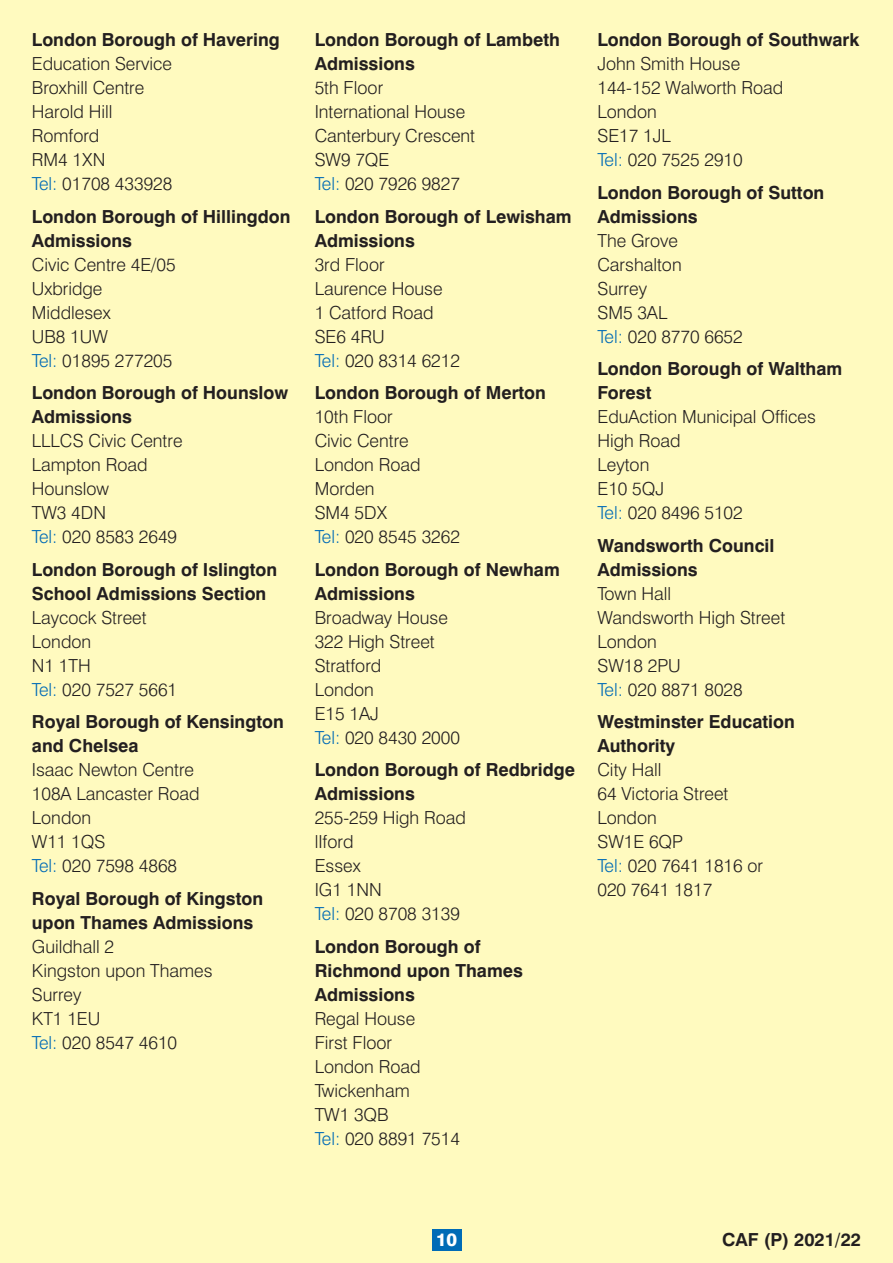
<style>
.page{position:relative;width:893px;height:1263px;background:#fffabf}
.page>*{position:absolute;margin:0;border:0;box-sizing:border-box;transform-origin:0 0}
.FORM_-_addresses{font:300 18px/24px "Swiss 721 BT";color:#231f20}
.FORM_-_addresses-2{font:700 18px/24px "Swiss 721 BT";color:#231f20}
.t1{font:800 18px "Swiss 721 BT";color:#fff}
.s1{font-weight:700}
.s2{color:#006bb6}
.s3{font-weight:300}
.s4{font-weight:300;color:#006bb6}
</style>
<div class="page">
<div style="left:432px;top:1229px;width:29px;height:21px;background:#006bb6"></div>
<p class="FORM_-_addresses" style="left:32px;top:28px;width:249px"><span class="s1">London Borough of Havering<br></span>Education Service<br>Broxhill Centre<br>Harold Hill<br>Romford<br>RM4 1XN<br><span class="s2">Tel:</span> 01708 433928</p>
<p class="FORM_-_addresses" style="left:32px;top:204px;width:260px"><span class="s1">London Borough of Hillingdon<br>Admissions<br></span>Civic Centre 4E/05<br>Uxbridge<br>Middlesex<br>UB8 1UW<br><span class="s2">Tel:</span> 01895 277205</p>
<p class="FORM_-_addresses" style="left:32px;top:381px;width:258px"><span class="s1">London Borough of Hounslow<br>Admissions<br></span>LLLCS Civic Centre<br>Lampton Road<br>Hounslow<br>TW3 4DN<br><span class="s2">Tel:</span> 020 8583 2649</p>
<p class="FORM_-_addresses-2" style="left:32px;top:557px;width:247px">London Borough of Islington<br>School Admissions Section<br><span class="s3">Laycock Street<br>London<br>N1 1TH<br></span><span class="s4">Tel:</span> <span class="s3">020 7527 5661</span></p>
<p class="FORM_-_addresses" style="left:32px;top:710px;width:253px"><span class="s1">Royal Borough of Kensington and Chelsea<br></span>Isaac Newton Centre<br>108A Lancaster Road<br>London<br>W11 1QS<br><span class="s2">Tel:</span> 020 7598 4868</p>
<p class="FORM_-_addresses" style="left:32px;top:886px;width:233px"><span class="s1">Royal Borough of Kingston upon Thames Admissions<br></span>Guildhall 2<br>Kingston upon Thames<br>Surrey<br>KT1 1EU<br><span class="s2">Tel:</span> 020 8547 4610</p>
<p class="FORM_-_addresses" style="left:315px;top:28px;width:247px"><span class="s1">London Borough of Lambeth<br>Admissions<br></span>5th Floor<br>International House<br>Canterbury Crescent<br>SW9 7QE<br><span class="s2">Tel:</span> 020 7926 9827</p>
<p class="FORM_-_addresses" style="left:315px;top:204px;width:258px"><span class="s1">London Borough of Lewisham<br>Admissions<br></span>3rd Floor<br>Laurence House<br>1 Catford Road<br>SE6 4RU<br><span class="s2">Tel:</span> 020 8314 6212</p>
<p class="FORM_-_addresses" style="left:315px;top:381px;width:233px"><span class="s1">London Borough of Merton<br></span>10th Floor<br>Civic Centre<br>London Road<br>Morden<br>SM4 5DX<br><span class="s2">Tel:</span> 020 8545 3262</p>
<p class="FORM_-_addresses" style="left:315px;top:557px;width:247px"><span class="s1">London Borough of Newham<br>Admissions<br></span>Broadway House<br>322 High Street<br>Stratford<br>London<br>E15 1AJ<br><span class="s2">Tel:</span> 020 8430 2000</p>
<p class="FORM_-_addresses" style="left:315px;top:758px;width:262px"><span class="s1">London Borough of Redbridge<br>Admissions<br></span>255-259 High Road<br>lIford<br>Essex<br>IG1 1NN<br><span class="s2">Tel:</span> 020 8708 3139</p>
<p class="FORM_-_addresses" style="left:315px;top:934px;width:210px"><span class="s1">London Borough of<br>Richmond upon Thames<br>Admissions<br></span>Regal House<br>First Floor<br>London Road<br>Twickenham<br>TW1 3QB<br><span class="s2">Tel:</span> 020 8891 7514</p>
<p class="FORM_-_addresses" style="left:597px;top:28px;width:264px"><span class="s1">London Borough of Southwark<br></span>John Smith House<br>144-152 Walworth Road<br>London<br>SE17 1JL<br><span class="s2">Tel:</span> 020 7525 2910</p>
<p class="FORM_-_addresses" style="left:597px;top:180px;width:228px"><span class="s1">London Borough of Sutton<br>Admissions<br></span>The Grove<br>Carshalton<br>Surrey<br>SM5 3AL<br><span class="s2">Tel:</span> 020 8770 6652</p>
<p class="FORM_-_addresses" style="left:597px;top:357px;width:246px"><span class="s1">London Borough of Waltham<br>Forest<br></span>EduAction Municipal Offices<br>High Road<br>Leyton<br>E10 5QJ<br><span class="s2">Tel:</span> 020 8496 5102</p>
<p class="FORM_-_addresses" style="left:597px;top:533px;width:189px"><span class="s1">Wandsworth Council<br>Admissions<br></span>Town Hall<br>Wandsworth High Street<br>London<br>SW18 2PU<br><span class="s2">Tel:</span> 020 8871 8028</p>
<p class="FORM_-_addresses" style="left:597px;top:710px;width:199px"><span class="s1">Westminster Education<br>Authority<br></span>City Hall<br>64 Victoria Street<br>London<br>SW1E 6QP<br><span class="s2">Tel:</span> 020 7641 1816 or<br>020 7641 1817</p>
<p class="t1" style="left:436px;top:1228px;width:23px">10</p>
<p class="FORM_-_addresses-2" style="left:722px;top:1227px;width:140px">CAF (P) 2021/22</p>
</div>
